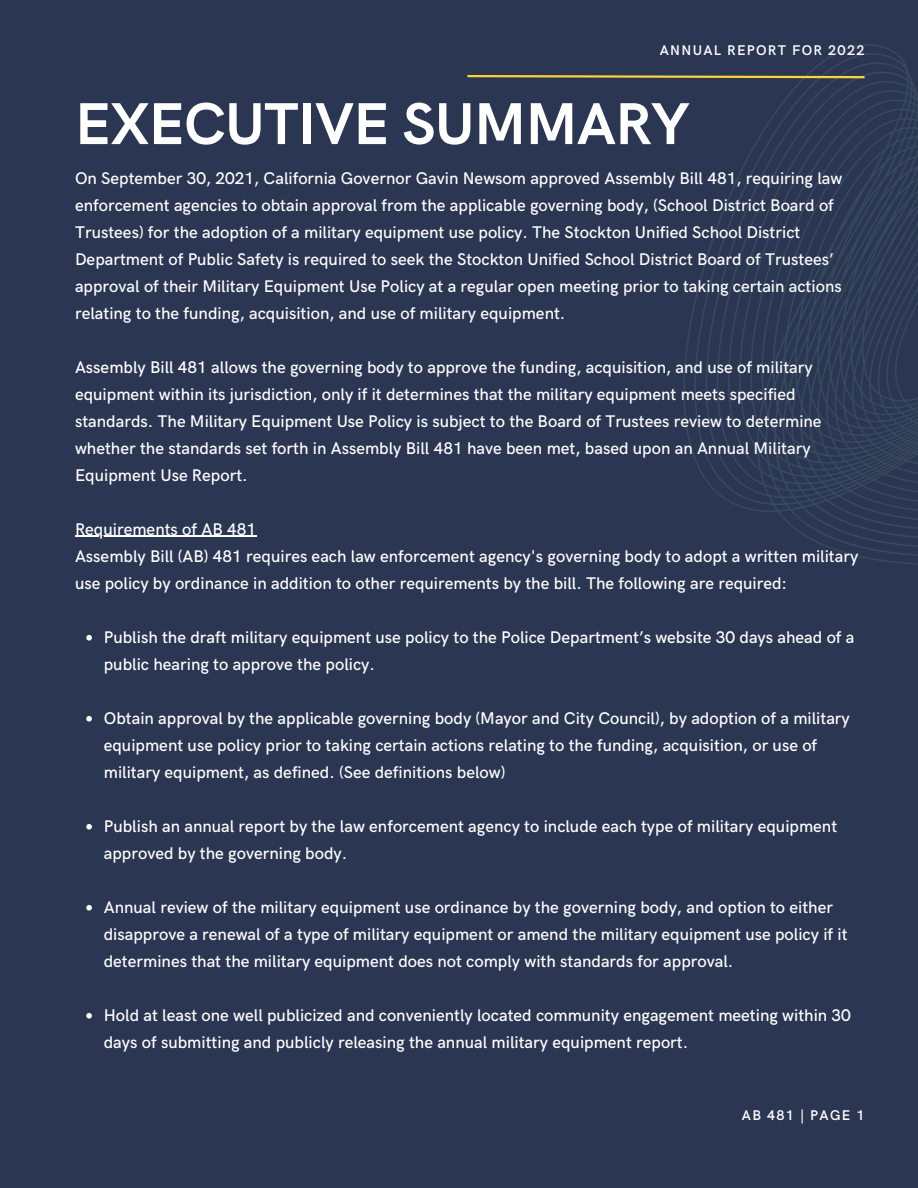
<style>
.page{position:relative;width:918px;height:1188px;background:#2a3652}
.page>*{position:absolute;margin:0;border:0;box-sizing:border-box;transform-origin:0 0}
.t1{font:700 59.25px "HK Grotesk";letter-spacing:-.01em;color:#fff}
.t2{font:500 16.95px/27px "HK Grotesk";color:#fff}
.t3{font:600 14.1px "HK Grotesk";letter-spacing:.09em;color:#fff}
</style>
<div class="page">
<svg style="left:467px;top:75px;width:79px;height:3px"></svg>
<svg style="left:86px;top:635px;width:6px;height:6px"></svg>
<svg style="left:86px;top:716px;width:6px;height:6px"></svg>
<svg style="left:86px;top:824px;width:6px;height:6px"></svg>
<svg style="left:86px;top:905px;width:6px;height:6px"></svg>
<svg style="left:86px;top:1013px;width:6px;height:6px"></svg>
<hr style="left:75px;top:536px;width:181px;height:1px;background:#fff">
<svg style="left:546px;top:44px;width:372px;height:521px"></svg>
<p class="t3" style="left:660px;top:42px;width:206px">ANNUAL REPORT FOR 2022</p>
<h1 class="t1" style="left:75px;top:91px;width:616px">EXECUTIVE SUMMARY</h1>
<p class="t2" style="left:75px;top:165px;width:769px">On September 30, 2021, California Governor Gavin Newsom approved Assembly Bill 481, requiring law enforcement agencies to obtain approval from the applicable governing body, (School District Board of Trustees) for the adoption of a military equipment use policy. The Stockton Unified School District Department of Public Safety is required to seek the Stockton Unified School District Board of Trustees’ approval of their Military Equipment Use Policy at a regular open meeting prior to taking certain actions relating to the funding, acquisition, and use of military equipment.</p>
<p class="t2" style="left:75px;top:354px;width:748px">Assembly Bill 481 allows the governing body to approve the funding, acquisition, and use of military equipment within its jurisdiction, only if it determines that the military equipment meets specified standards. The Military Equipment Use Policy is subject to the Board of Trustees review to determine whether the standards set forth in Assembly Bill 481 have been met, based upon an Annual Military Equipment Use Report.</p>
<p class="t2" style="left:75px;top:516px;width:785px">Requirements of AB 481<br>Assembly Bill (AB) 481 requires each law enforcement agency's governing body to adopt a written military use policy by ordinance in addition to other requirements by the bill. The following are required:</p>
<p class="t2" style="left:104px;top:624px;width:752px">Publish the draft military equipment use policy to the Police Department’s website 30 days ahead of a public hearing to approve the policy.</p>
<p class="t2" style="left:104px;top:705px;width:748px">Obtain approval by the applicable governing body (Mayor and City Council), by adoption of a military equipment use policy prior to taking certain actions relating to the funding, acquisition, or use of military equipment, as defined. (See definitions below)</p>
<p class="t2" style="left:104px;top:813px;width:735px">Publish an annual report by the law enforcement agency to include each type of military equipment approved by the governing body.</p>
<p class="t2" style="left:104px;top:894px;width:745px">Annual review of the military equipment use ordinance by the governing body, and option to either disapprove a renewal of a type of military equipment or amend the military equipment use policy if it determines that the military equipment does not comply with standards for approval.</p>
<p class="t2" style="left:104px;top:1002px;width:749px">Hold at least one well publicized and conveniently located community engagement meeting within 30 days of submitting and publicly releasing the annual military equipment report.</p>
<p class="t3" style="left:742px;top:1108px;width:124px">AB 481 | PAGE 1</p>
</div>
